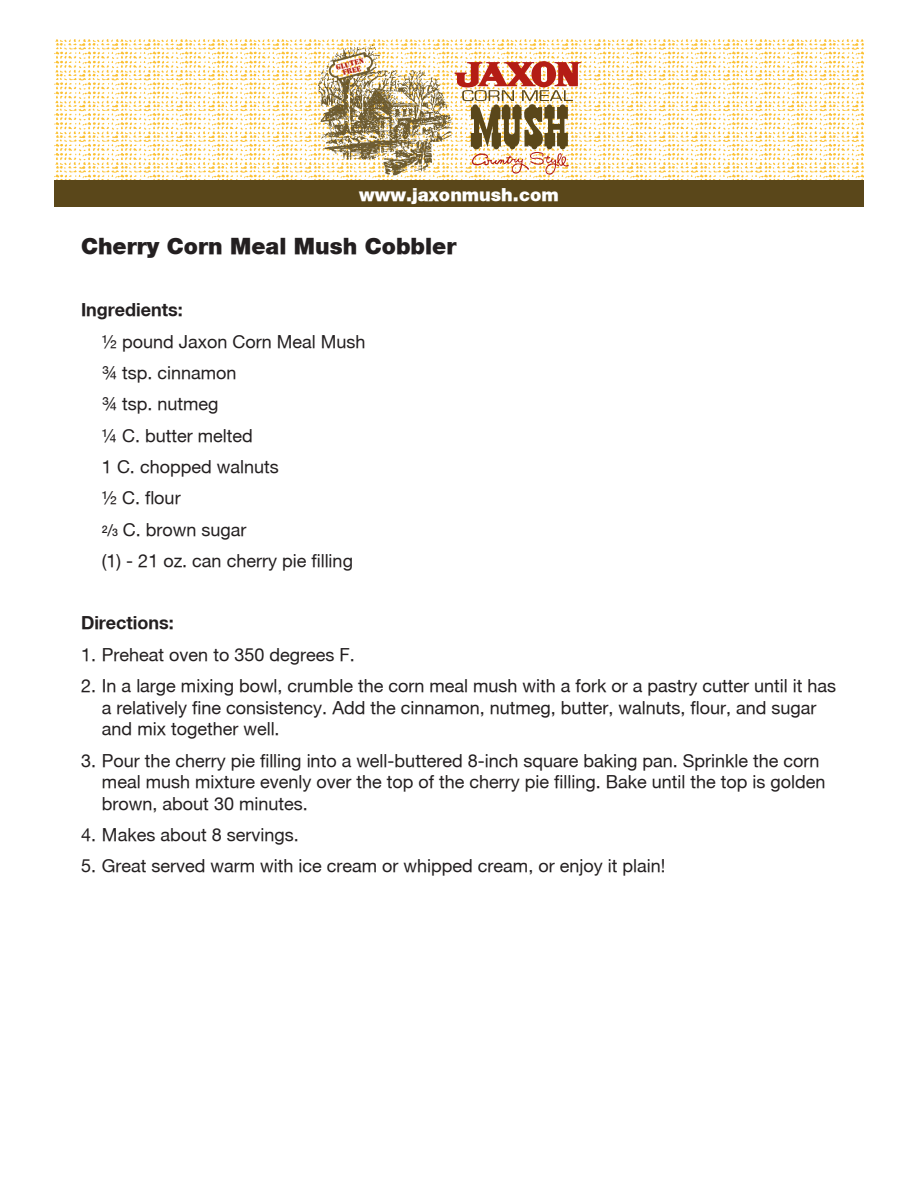
<style>
.page{position:relative;width:918px;height:1188px;background:#fff}
.page>*{position:absolute;margin:0;border:0;box-sizing:border-box;transform-origin:0 0}
.t1{font:900 22.5px "Helvetica Neue";color:#231f20}
.t2{font:18px/31.3px "Helvetica Neue Roman";color:#231f20}
.t3{font:700 18px "Helvetica Neue";color:#231f20}
.t4{font:900 18px "Helvetica Neue";color:#fff}
.t5{font:7.8px/6.8px "Stencil";color:#b41d15;text-align:center}
.s1{font-size:16.5px}
.s2{font-family:"Helvetica Neue";font-weight:500;font-size:10.5px}
</style>
<div class="page">
<svg style="left:54px;top:39px;width:37px;height:141px"></svg>
<svg style="left:92px;top:39px;width:257px;height:141px"></svg>
<svg style="left:350px;top:39px;width:257px;height:141px"></svg>
<svg style="left:608px;top:39px;width:256px;height:141px"></svg>
<svg style="left:459px;top:61px;width:122px;height:114px"></svg>
<svg style="left:316px;top:44px;width:143px;height:133px"></svg>
<div style="left:54px;top:180px;width:810px;height:27px;background:#5a471a"></div>
<p class="t5" style="left:335px;top:64px;width:30px;rotate:-15deg">gluten free</p>
<p class="t4" style="left:359px;top:183px;width:201px">www.jaxonmush.com</p>
<p class="t1" style="left:81px;top:232px;width:377px">Cherry Corn Meal Mush Cobbler</p>
<p class="t3" style="left:81px;top:299px;width:103px">Ingredients:</p>
<p class="t2" style="left:102px;top:325px;width:265px">½ pound Jaxon Corn Meal Mush ¾ tsp. cinnamon<br>¾ tsp. nutmeg<br>¼ C. butter melted<br>1 C. chopped walnuts<br>½ C. flour<br><sup>2</sup><span class="s1">/</span><span class="s2">3</span> C. brown sugar<br>(1) - 21 oz. can cherry pie filling</p>
<p class="t3" style="left:81px;top:612px;width:94px">Directions:</p>
<p class="t2" style="left:81px;top:638px;width:275px">1. Preheat oven to 350 degrees F.</p>
<p class="t2" style="left:102px;top:675px;width:736px;line-height:21.6px;text-indent:-21px">2. In a large mixing bowl, crumble the corn meal mush with a fork or a pastry cutter until it has a relatively fine consistency. Add the cinnamon, nutmeg, butter, walnuts, flour, and sugar and mix together well.</p>
<p class="t2" style="left:102px;top:749px;width:725px;line-height:21.6px;text-indent:-21px">3. Pour the cherry pie filling into a well-buttered 8-inch square baking pan. Sprinkle the corn meal mush mixture evenly over the top of the cherry pie filling. Bake until the top is golden brown, about 30 minutes.</p>
<p class="t2" style="left:81px;top:819px;width:219px">4. Makes about 8 servings.</p>
<p class="t2" style="left:81px;top:850px;width:586px">5. Great served warm with ice cream or whipped cream, or enjoy it plain!</p>
</div>
